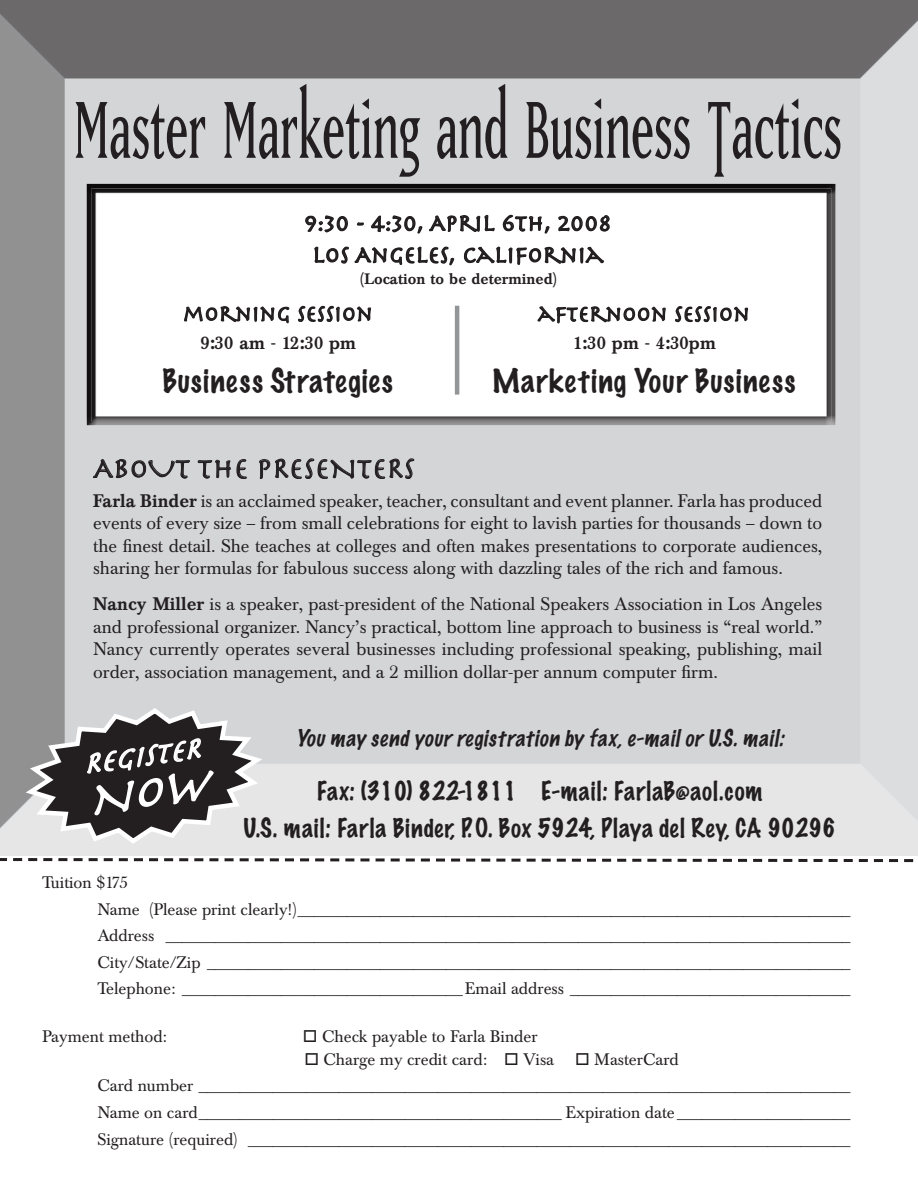
<style>
.page{position:relative;width:918px;height:1188px;background:#fff}
.page>*{position:absolute;margin:0;border:0;box-sizing:border-box;transform-origin:0 0}
.t1{font:94.5px "Matrix Tall";color:#231f20;scale:1.1 1}
.t2{font:30px "Herculanum";color:#231f20}
.t3{font:italic 30px "Herculanum";color:#fff}
.t4{font:100 29.7px "Marker Felt";letter-spacing:.04em;color:#231f20}
.t5{font:100 24px/37.3px "Marker Felt";letter-spacing:.03em;color:#231f20;text-align:center}
.t6{font:24px/31.8px "Herculanum";color:#231f20;text-align:center}
.t7{font:22.65px "Herculanum";color:#231f20}
.t8{font:italic 100 21px "Marker Felt";letter-spacing:.065em;color:#231f20}
.t9{font:18px/22.5px "Baskerville BE";color:#231f20;text-align:justify}
.t10{font:500 17.7px "Baskerville BE";color:#231f20}
.t11{font:16.5px/26.5px "Baskerville BE";color:#231f20}
.t12{font:500 15px "Baskerville BE";color:#231f20}
.s1{font-weight:500}
</style>
<div class="page">
<div style="left:0;top:0;width:918px;height:857px;background:#231f20;opacity:.75"></div>
<svg style="left:0;top:856px;width:918px;height:7px"></svg>
<div style="left:85px;top:182px;width:752px;height:246px;background:#231f20;opacity:.75"></div>
<svg style="left:674px;top:258px;width:75px;height:115px"></svg>
<svg style="left:183px;top:258px;width:107px;height:115px"></svg>
<hr style="left:455px;top:306px;width:4px;height:89px;background:#939598">
<svg style="left:297px;top:195px;width:369px;height:178px"></svg>
<svg style="left:93px;top:459px;width:97px;height:20px;background:#aeaeaf"></svg>
<svg style="left:197px;top:459px;width:50px;height:46px;background:#c2c3c5"></svg>
<svg style="left:259px;top:454px;width:155px;height:25px;background:#b1b1b3"></svg>
<svg style="left:20px;top:704px;width:248px;height:143px;background:#878586"></svg>
<h1 class="t1" style="left:74px;top:80px;width:700px">Master Marketing and Business Tactics</h1>
<h3 class="t6" style="left:304px;top:206px;width:309px">9:30 - 4:30, APRIL 6TH, 2008<br>LOS ANGELES, CALIFORNIA</h3>
<p class="t12" style="left:360px;top:270px;width:199px">(Location to be determined)</p>
<h3 class="t7" style="left:183px;top:299px;width:192px">MORNING SESSION</h3>
<p class="t10" style="left:201px;top:332px;width:157px">9:30 am - 12:30 pm</p>
<h3 class="t4" style="left:162px;top:366px;width:232px">Business Strategies</h3>
<h3 class="t7" style="left:538px;top:299px;width:214px">AFTERNOON SESSION</h3>
<p class="t10" style="left:573px;top:333px;width:144px">1:30 pm - 4:30pm</p>
<h3 class="t4" style="left:492px;top:366px;width:305px">Marketing Your Business</h3>
<h2 class="t2" style="left:93px;top:449px;width:323px">ABOUT THE PRESENTERS</h2>
<p class="t9" style="left:93px;top:490px;width:731px"><span class="s1">Farla Binder</span> is an acclaimed speaker, teacher, consultant and event planner. Farla has produced events of every size – from small celebrations for eight to lavish parties for thousands – down to the finest detail. She teaches at colleges and often makes presentations to corporate audiences, sharing her formulas for fabulous success along with dazzling tales of the rich and famous.</p>
<p class="t9" style="left:93px;top:593px;width:731px"><span class="s1">Nancy Miller</span> is a speaker, past-president of the National Speakers Association in Los Angeles and professional organizer. Nancy’s practical, bottom line approach to business is “real world.” Nancy currently operates several businesses including professional speaking, publishing, mail order, association management, and a 2 million dollar-per annum computer firm.</p>
<h2 class="t3" style="left:80px;top:746px;width:119px;rotate:-8deg">REGISTER</h2>
<p class="t8" style="left:296px;top:728px;width:494px">You may send your registration by fax, e-mailor U.S.mail:</p>
<h3 class="t5" style="left:244px;top:773px;width:594px">Fax: (310) 822-1811 E-mail: FarlaB@aol.com<br>U.S. mail: Farla Binder, P.O. Box 5924, Playa del Rey, CA 90296</h3>
<p class="t11" style="left:98px;top:870px;width:754px;text-indent:-56px">Tuition $175<br>Name (Please print clearly!)___________________________________________________________________ Address ___________________________________________________________________________________ City/State/Zip ______________________________________________________________________________ Telephone: __________________________________Email address __________________________________</p>
<p class="t11" style="left:42px;top:1023px;width:127px">Payment method:</p>
<p class="t11" style="left:303px;top:1023px;width:236px">□ Check payable to Farla Binder</p>
<p class="t11" style="left:304px;top:1046px;width:251px">□ Charge my credit card: □ Visa</p>
<p class="t11" style="left:97px;top:1046px;width:754px;text-indent:478px">□ MasterCard<br>Card number _______________________________________________________________________________ Name on card____________________________________________ Expiration date _____________________ Signature (required) _________________________________________________________________________</p>
</div>
